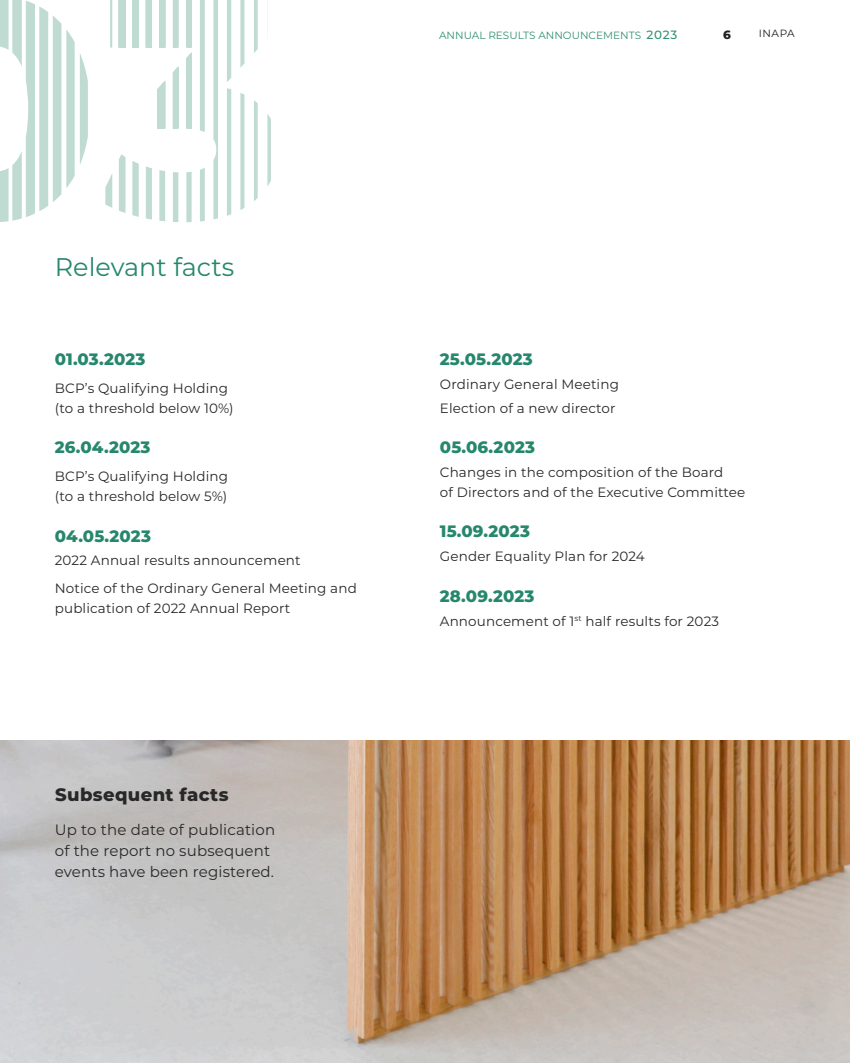
<style>
.page{position:relative;width:850px;height:1063px;background:#fff}
.page>*{position:absolute;margin:0;border:0;box-sizing:border-box;transform-origin:0 0}
.t1{font:25.5px "Montserrat";color:#26876c}
.t2{font:800 18px "Montserrat";letter-spacing:.02em;color:#282828}
.t3{font:800 16.5px "Montserrat";letter-spacing:.01em;color:#26876c}
.t4{font:15px/21px "Montserrat";letter-spacing:.01em;color:#282828}
.t5{font:13.5px/19.5px "Montserrat";letter-spacing:.01em;color:#282828}
.t6{font:800 12px "Montserrat";color:#231f20}
.t7{font:10.5px "Montserrat";color:#339175}
.t8{font:10.5px "Montserrat";letter-spacing:.05em;color:#231f20}
.s1{font-weight:500;font-size:12px}
</style>
<div class="page">
<img style="left:0;top:740px;width:850px;height:323px">
<svg style="left:0;top:0;width:88px;height:222px"></svg>
<svg style="left:105px;top:0;width:166px;height:222px"></svg>
<p class="t7" style="left:439px;top:28px;width:240px">ANNUAL RESULTS ANNOUNCEMENTS <span class="s1">2023</span></p>
<p class="t6" style="left:723px;top:25px;width:9px">6</p>
<p class="t8" style="left:759px;top:26px;width:37px">INAPA</p>
<p class="t1" style="left:55px;top:250px;width:181px">Relevant facts</p>
<p class="t3" style="left:55px;top:347px;width:92px">01.03.2023</p>
<p class="t5" style="left:55px;top:378px;width:180px">BCP’s Qualifying Holding (to a threshold below 10%)</p>
<p class="t3" style="left:55px;top:435px;width:97px">26.04.2023</p>
<p class="t5" style="left:55px;top:466px;width:175px">BCP’s Qualifying Holding (to a threshold below 5%)</p>
<p class="t3" style="left:55px;top:524px;width:98px">04.05.2023</p>
<p class="t5" style="left:55px;top:550px;width:247px">2022 Annual results announcement</p>
<p class="t5" style="left:55px;top:578px;width:303px">Notice of the Ordinary General Meeting and publication of 2022 Annual Report</p>
<p class="t2" style="left:55px;top:781px;width:175px">Subsequent facts</p>
<p class="t4" style="left:55px;top:818px;width:222px">Up to the date of publication of the report no subsequent events have been registered.</p>
<p class="t3" style="left:440px;top:347px;width:94px">25.05.2023</p>
<p class="t5" style="left:440px;top:374px;width:181px">Ordinary General Meeting</p>
<p class="t5" style="left:440px;top:398px;width:177px">Election of a new director</p>
<p class="t3" style="left:440px;top:435px;width:97px">05.06.2023</p>
<p class="t5" style="left:440px;top:462px;width:307px">Changes in the composition of the Board<br>of Directors and of the Executive Committee</p>
<p class="t3" style="left:440px;top:519px;width:92px">15.09.2023</p>
<p class="t5" style="left:440px;top:546px;width:207px">Gender Equality Plan for 2024</p>
<p class="t3" style="left:440px;top:584px;width:96px">28.09.2023</p>
<p class="t5" style="left:440px;top:611px;width:281px">Announcement of 1<sup>st</sup> half results for 2023</p>
</div>
